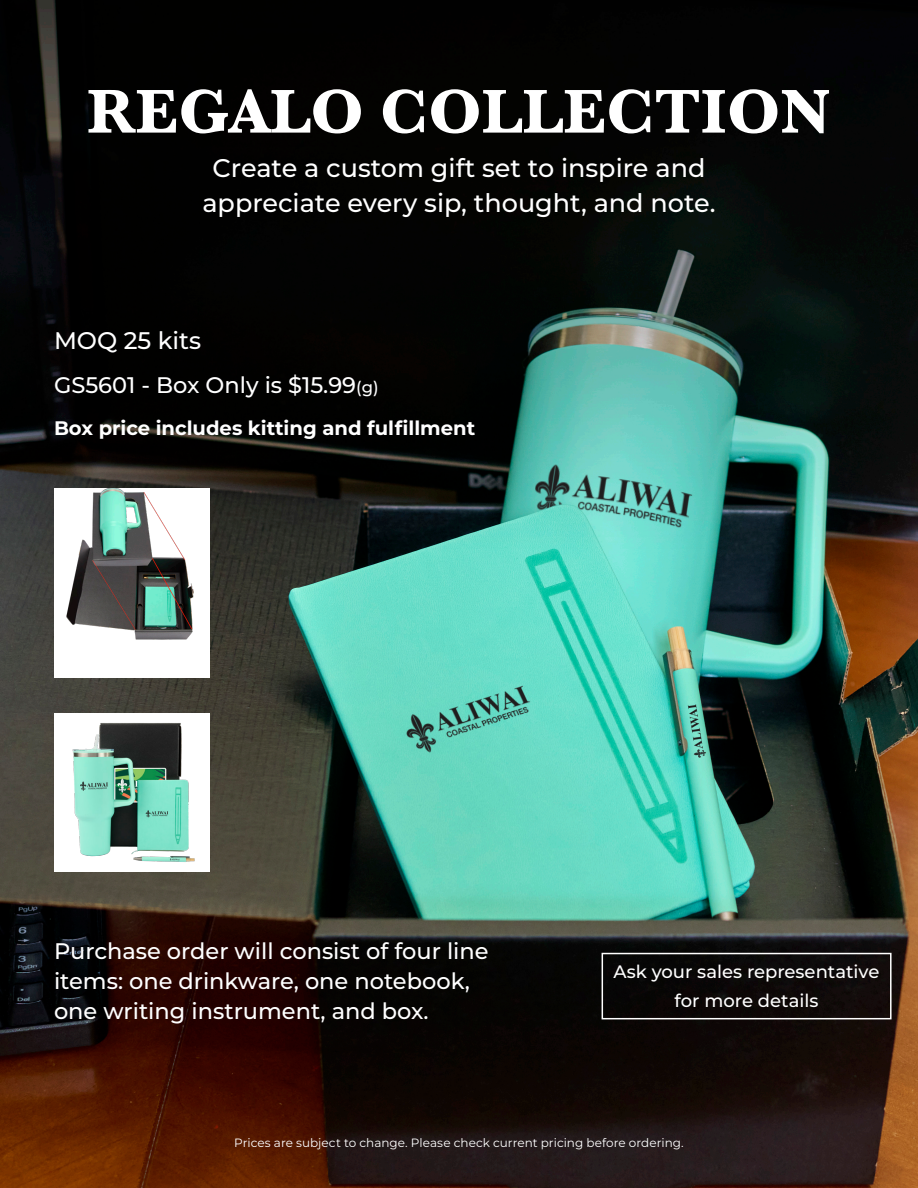
<style>
.page{position:relative;width:918px;height:1188px;background:#fff}
.page>*{position:absolute;margin:0;border:0;box-sizing:border-box;transform-origin:0 0}
.t1{font:700 64.35px "Baskerville";color:#fff}
.t2{font:500 25.5px/34.5px "Montserrat";color:#fff;text-align:center}
.t3{font:500 24px "Montserrat";color:#fff}
.t4{font:500 22.5px/30px "Montserrat";color:#fff}
.t5{font:700 19.65px "Montserrat";color:#fff}
.t6{font:500 18px/28.5px "Montserrat";color:#fff;text-align:center}
.t7{font:12px "Montserrat";color:#fff}
.s1{font-size:16.5px}
</style>
<div class="page">
<img style="left:0;top:0;width:918px;height:1188px">
<div style="left:54px;top:489px;width:155px;height:189px;background:#fff"></div>
<img style="left:66px;top:489px;width:128px;height:151px">
<img style="left:54px;top:714px;width:155px;height:158px">
<div style="left:602px;top:953px;width:290px;height:66px;border:2px solid #fff"></div>
<p class="t1" style="left:87px;top:67px;width:745px">REGALO COLLECTION</p>
<p class="t2" style="left:202px;top:150px;width:515px">Create a custom gift set to inspire and appreciate every sip, thought, and note.</p>
<p class="t3" style="left:54px;top:325px;width:149px">MOQ 25 kits</p>
<p class="t4" style="left:54px;top:369px;width:326px">GS5601 - Box Only is $15.99<span class="s1">(g)</span></p>
<p class="t5" style="left:54px;top:415px;width:423px">Box price includes kitting and fulfillment</p>
<p class="t4" style="left:54px;top:936px;width:436px">Purchase order will consist of four line items: one drinkware, one notebook, one writing instrument, and box.</p>
<p class="t6" style="left:614px;top:957px;width:267px">Ask your sales representative for more details</p>
<p class="t7" style="left:234px;top:1135px;width:451px">Prices are subject to change. Please check current pricing before ordering.</p>
</div>
